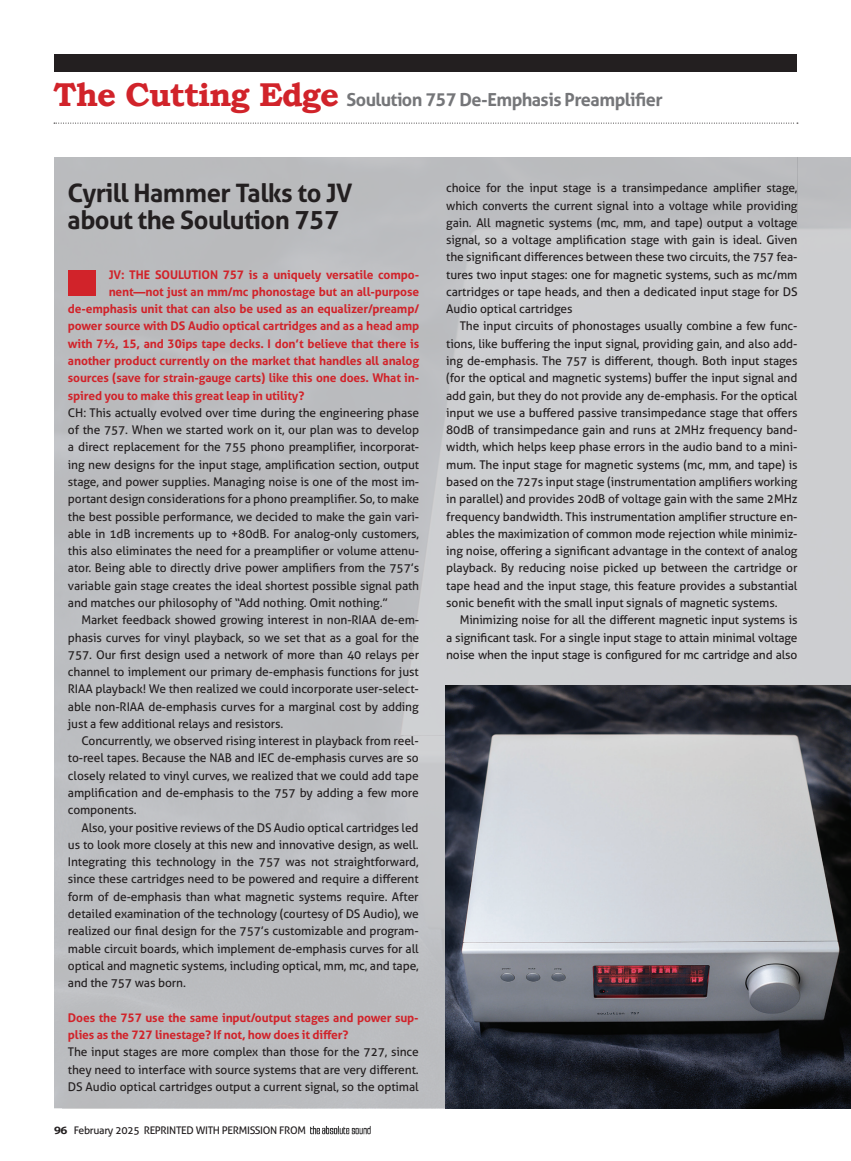
<style>
.page{position:relative;width:851px;height:1161px;background:#fff}
.page>*{position:absolute;margin:0;border:0;box-sizing:border-box;transform-origin:0 0}
.t1{font:700 25.5px/27px "Aller";letter-spacing:-.02em;color:#231f20}
.t2{font:700 18px "Aller";letter-spacing:-.03em;color:#757679}
.t3{font:12px/17.2px "Aller";letter-spacing:-.01em;color:#231f20;text-align:justify}
.t4{font:700 12px/17.2px "Aller";letter-spacing:-.01em;color:#d1232a}
.t5{font:10.5px "Aller";letter-spacing:-.03em;color:#231f20}
.s1{font-family:"Bookman Old Style";font-size:33px;color:#d1232a}
.s2{font-family:"Bookman Old Style";font-weight:700}
</style>
<div class="page">
<img style="left:310px;top:1125px;width:61px;height:9px">
<div style="left:54px;top:54px;width:742px;height:17px;background:#231f20"></div>
<svg style="left:54px;top:123px;width:743px;height:1px"></svg>
<img style="left:54px;top:158px;width:743px;height:950px">
<div style="left:68px;top:270px;width:27px;height:26px;background:#d1232a"></div>
<img style="left:446px;top:685px;width:404px;height:423px">
<h2 class="t2" style="left:54px;top:88px;width:610px"><span class="s1">The Cutting Edge</span> Soulution 757 De-Emphasis Preamplifier</h2>
<h1 class="t1" style="left:68px;top:179px;width:286px">Cyrill Hammer Talks to JV about the Soulution 757</h1>
<p class="t4" style="left:109px;top:266px;width:312px">JV: THE SOULUTION 757 is a uniquely versatile compo-</p>
<p class="t4" style="left:109px;top:283px;width:312px">nent—not just an mm/mc phonostage but an all-purpose</p>
<p class="t4" style="left:68px;top:300px;width:353px">de-emphasis unit that can also be used as an equalizer/preamp/</p>
<p class="t4" style="left:68px;top:317px;width:353px">power source with DS Audio optical cartridges and as a head amp</p>
<p class="t4" style="left:68px;top:335px;width:353px">with 7½, 15, and 30ips tape decks. I don’t believe that there is</p>
<p class="t4" style="left:68px;top:352px;width:353px">another product currently on the market that handles all analog</p>
<p class="t4" style="left:68px;top:369px;width:353px">sources (save for strain-gauge carts) like this one does. What in-</p>
<p class="t4" style="left:68px;top:387px;width:238px">spired you to make this great leap in utility?</p>
<p class="t3" style="left:68px;top:404px;width:353px">CH: This actually evolved over time during the engineering phase of the 757. When we started work on it, our plan was to develop a direct replacement for the 755 phono preamplifier, incorporat&shy;ing new designs for the input stage, amplification section, output stage, and power supplies. Managing noise is one of the most im&shy;portant design considerations for a phono preamplifier. So, to make the best possible performance, we decided to make the gain vari&shy;able in 1dB increments up to +80dB. For analog-only customers, this also eliminates the need for a preamplifier or volume attenu&shy;ator. Being able to directly drive power amplifiers from the 757’s variable gain stage creates the ideal shortest possible signal path and matches our philosophy of “Add nothing. Omit nothing.”</p>
<p class="t3" style="left:68px;top:611px;width:353px;text-indent:14px">Market feedback showed growing interest in non-RIAA de-em&shy;phasis curves for vinyl playback, so we set that as a goal for the 757. Our first design used a network of more than 40 relays per channel to implement our primary de-emphasis functions for just RIAA playback! We then realized we could incorporate user-select&shy;able non-RIAA de-emphasis curves for a marginal cost by adding just a few additional relays and resistors.</p>
<p class="t3" style="left:68px;top:732px;width:352px;text-indent:14px">Concurrently, we observed rising interest in playback from reel&shy;to-reel tapes. Because the NAB and IEC de-emphasis curves are so closely related to vinyl curves, we realized that we could add tape amplification and de-emphasis to the 757 by adding a few more components.</p>
<p class="t3" style="left:68px;top:819px;width:352px;text-indent:14px">Also, your positive reviews of the DS Audio optical cartridges led us to look more closely at this new and innovative design, as well.<br>Integrating this technology in the 757 was not straightforward, since these cartridges need to be powered and require a different form of de-emphasis than what magnetic systems require. After detailed examination of the technology (courtesy of DS Audio), we realized our final design for the 757’s customizable and program&shy;mable circuit boards, which implement de-emphasis curves for all optical and magnetic systems, including optical, mm, mc, and tape, and the 757 was born.</p>
<p class="t4" style="left:68px;top:1009px;width:352px">Does the 757 use the same input/output stages and power sup&shy;plies as the 727 linestage? If not, how does it differ?</p>
<p class="t3" style="left:68px;top:1043px;width:352px">The input stages are more complex than those for the 727, since they need to interface with source systems that are very different.<br>DS Audio optical cartridges output a current signal, so the optimal</p>
<p class="t5" style="left:54px;top:1124px;width:253px"><span class="s2">96</span> February 2025 REPRINTED WITH PERMISSION FROM</p>
<p class="t3" style="left:446px;top:179px;width:353px">choice for the input stage is a transimpedance amplifier stage, which converts the current signal into a voltage while providing gain. All magnetic systems (mc, mm, and tape) output a voltage signal, so a voltage amplification stage with gain is ideal. Given the significant differences between these two circuits, the 757 fea&shy;tures two input stages: one for magnetic systems, such as mc/mm cartridges or tape heads, and then a dedicated input stage for DS Audio optical cartridges</p>
<p class="t3" style="left:446px;top:318px;width:353px;text-indent:14px">The input circuits of phonostages usually combine a few func&shy;tions, like buffering the input signal, providing gain, and also add&shy;ing de-emphasis. The 757 is different, though. Both input stages (for the optical and magnetic systems) buffer the input signal and add gain, but they do not provide any de-emphasis. For the optical input we use a buffered passive transimpedance stage that offers 80dB of transimpedance gain and runs at 2MHz frequency band&shy;width, which helps keep phase errors in the audio band to a mini&shy;mum. The input stage for magnetic systems (mc, mm, and tape) is based on the 727s input stage (instrumentation amplifiers working in parallel) and provides 20dB of voltage gain with the same 2MHz frequency bandwidth. This instrumentation amplifier structure en&shy;ables the maximization of common mode rejection while minimiz&shy;ing noise, offering a significant advantage in the context of analog playback. By reducing noise picked up between the cartridge or tape head and the input stage, this feature provides a substantial sonic benefit with the small input signals of magnetic systems.</p>
<p class="t3" style="left:446px;top:611px;width:353px;text-indent:14px">Minimizing noise for all the different magnetic input systems is a significant task. For a single input stage to attain minimal voltage noise when the input stage is configured for mc cartridge and also</p>
</div>
